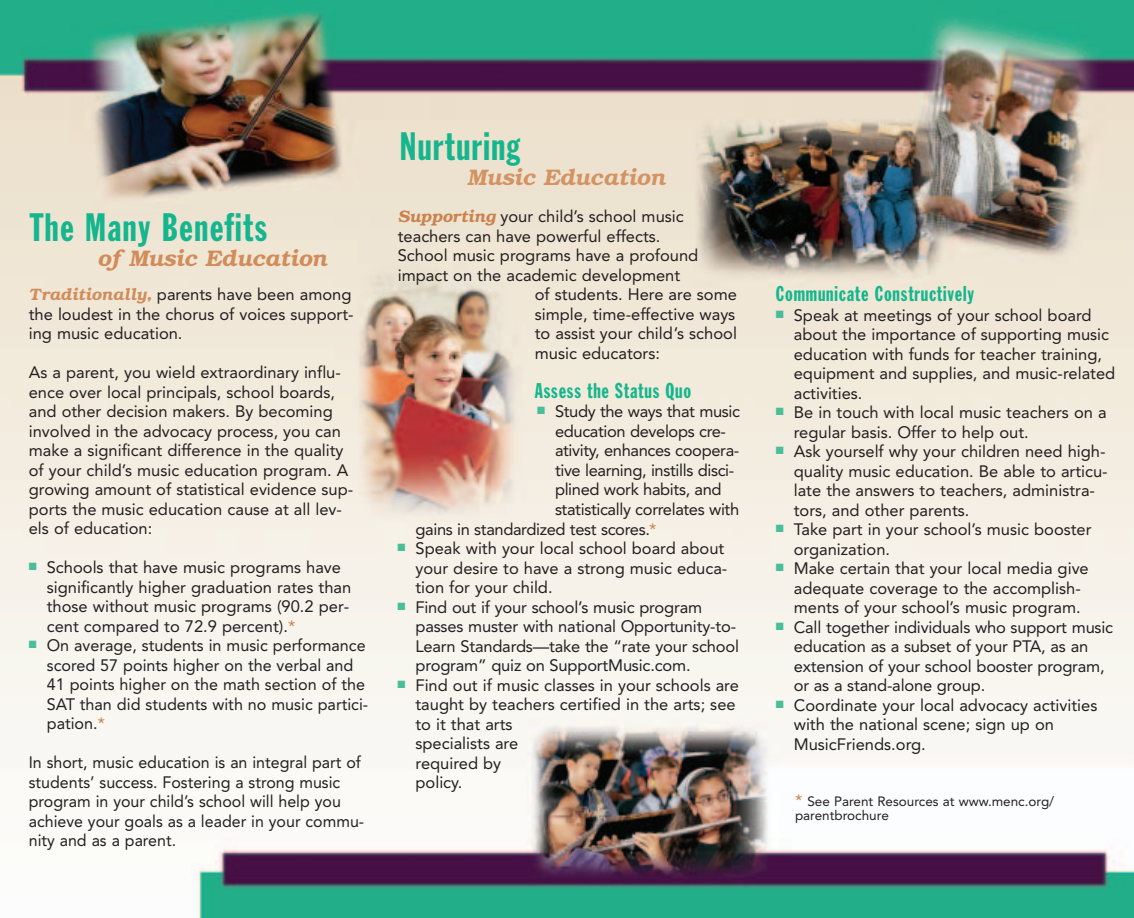
<style>
.page{position:relative;width:1134px;height:918px;background:#fff}
.page>*{position:absolute;margin:0;border:0;box-sizing:border-box;transform-origin:0 0}
.t1{font:39px "Franklin Gothic Extra Cond";letter-spacing:.04em;color:#15b68d}
.t2{font:italic 600 22.5px "Bookman";color:#d18c5a}
.t3{font:italic 600 22.5px "Bookman";color:#d39362}
.t4{font:21px "Franklin Gothic Extra Cond";letter-spacing:.04em;color:#15b68d}
.t5{font:16.5px/19.5px "Avenir";color:#231f20}
.t6{font:16.5px "Avenir";letter-spacing:-.02em;color:#231f20}
.t7{font:13.5px/13.5px "Avenir";color:#231f20}
.s1{font-family:"Bookman";font-weight:600;font-style:italic;color:#d18c5a}
.s2{color:#cc824c}
.s3{font-family:"Bookman";font-weight:600;font-style:italic;color:#cc824c}
.s4{font-size:16.5px;color:#cc824c}
</style>
<div class="page">
<img style="left:0;top:0;width:1134px;height:918px">
<h1 class="t1" style="left:30px;top:213px;width:238px">The Many Benefits</h1>
<h2 class="t2" style="left:97px;top:245px;width:231px">of Music Education</h2>
<p class="t5" style="left:29px;top:286px;width:326px"><span class="s1">Traditionally,</span> parents have been among the loudest in the chorus of voices support&shy;ing music education.</p>
<p class="t5" style="left:29px;top:364px;width:326px">As a parent, you wield extraordinary influ&shy;ence over local principals, school boards, and other decision makers. By becoming involved in the advocacy process, you can make a significant difference in the quality of your child’s music education program. A growing amount of statistical evidence sup&shy;ports the music education cause at all lev&shy;els of education:</p>
<p class="t5" style="left:47px;top:559px;width:306px;text-indent:-18px"><sup>■</sup> Schools that have music programs have significantly higher graduation rates than those without music programs (90.2 per&shy;cent compared to 72.9 percent).<span class="s2">*</span></p>
<p class="t5" style="left:47px;top:637px;width:323px;text-indent:-18px"><sup>■</sup> On average, students in music performance scored 57 points higher on the verbal and 41 points higher on the math section of the SAT than did students with no music partici&shy;pation.<span class="s2">*</span></p>
<p class="t5" style="left:29px;top:754px;width:337px">In short, music education is an integral part of students’ success. Fostering a strong music program in your child’s school will help you achieve your goals as a leader in your commu&shy;nity and as a parent.</p>
<h1 class="t1" style="left:400px;top:132px;width:121px">Nurturing</h1>
<h2 class="t3" style="left:467px;top:164px;width:200px">Music Education</h2>
<p class="t5" style="left:398px;top:208px;width:288px"><span class="s3">Supporting</span> your child’s school music</p>
<p class="t5" style="left:398px;top:228px;width:264px">teachers can have powerful effects.</p>
<p class="t5" style="left:398px;top:247px;width:302px">School music programs have a profound</p>
<p class="t5" style="left:398px;top:267px;width:284px">impact on the academic development</p>
<p class="t5" style="left:535px;top:286px;width:204px">of students. Here are some</p>
<p class="t5" style="left:535px;top:306px;width:202px">simple, time-effective ways</p>
<p class="t5" style="left:535px;top:325px;width:204px">to assist your child’s school</p>
<p class="t5" style="left:535px;top:345px;width:127px">music educators:</p>
<p class="t4" style="left:535px;top:383px;width:158px">Assess the Status Quo</p>
<p class="t6" style="left:537px;top:405px;width:205px"><sup>■</sup> Study the ways that music</p>
<p class="t6" style="left:555px;top:424px;width:173px">education develops cre-</p>
<p class="t6" style="left:555px;top:444px;width:186px">ativity, enhances coopera-</p>
<p class="t6" style="left:555px;top:463px;width:181px">tive learning, instills disci-</p>
<p class="t6" style="left:555px;top:483px;width:168px">plined work habits, and</p>
<p class="t6" style="left:555px;top:502px;width:186px">statistically correlates with</p>
<p class="t6" style="left:415px;top:522px;width:243px">gains in standardized test scores.<span class="s2">*</span></p>
<p class="t5" style="left:415px;top:540px;width:313px;text-indent:-18px"><sup>■</sup> Speak with your local school board about your desire to have a strong music educa&shy;tion for your child.</p>
<p class="t5" style="left:416px;top:599px;width:325px;text-indent:-18px"><sup>■</sup> Find out if your school’s music program passes muster with national Opportunity-to-Learn Standards—take the “rate your school program” quiz on SupportMusic.com.</p>
<p class="t5" style="left:416px;top:677px;width:325px;text-indent:-18px"><sup>■</sup> Find out if music classes in your schools are taught by teachers certified in the arts; see to it that arts<br>specialists are<br>required by<br>policy.</p>
<p class="t4" style="left:776px;top:286px;width:200px">Communicate Constructively</p>
<p class="t5" style="left:794px;top:307px;width:323px;text-indent:-18px"><sup>■</sup> Speak at meetings of your school board about the importance of supporting music education with funds for teacher training, equipment and supplies, and music-related activities.</p>
<p class="t5" style="left:794px;top:404px;width:314px;text-indent:-18px"><sup>■</sup> Be in touch with local music teachers on a regular basis. Offer to help out.</p>
<p class="t5" style="left:794px;top:443px;width:315px;text-indent:-18px"><sup>■</sup> Ask yourself why your children need high&shy;quality music education. Be able to articu&shy;late the answers to teachers, administra&shy;tors, and other parents.</p>
<p class="t5" style="left:794px;top:521px;width:299px;text-indent:-18px"><sup>■</sup> Take part in your school’s music booster organization.</p>
<p class="t5" style="left:794px;top:560px;width:297px;text-indent:-18px"><sup>■</sup> Make certain that your local media give adequate coverage to the accomplish&shy;ments of your school’s music program.</p>
<p class="t5" style="left:794px;top:619px;width:321px;text-indent:-18px"><sup>■</sup> Call together individuals who support music education as a subset of your PTA, as an extension of your school booster program, or as a stand-alone group.</p>
<p class="t5" style="left:794px;top:697px;width:305px;text-indent:-18px"><sup>■</sup> Coordinate your local advocacy activities with the national scene; sign up on<br>MusicFriends.org.</p>
<p class="t7" style="left:795px;top:796px;width:261px"><span class="s4">*</span> See Parent Resources at www.menc.org/ parentbrochure</p>
</div>
